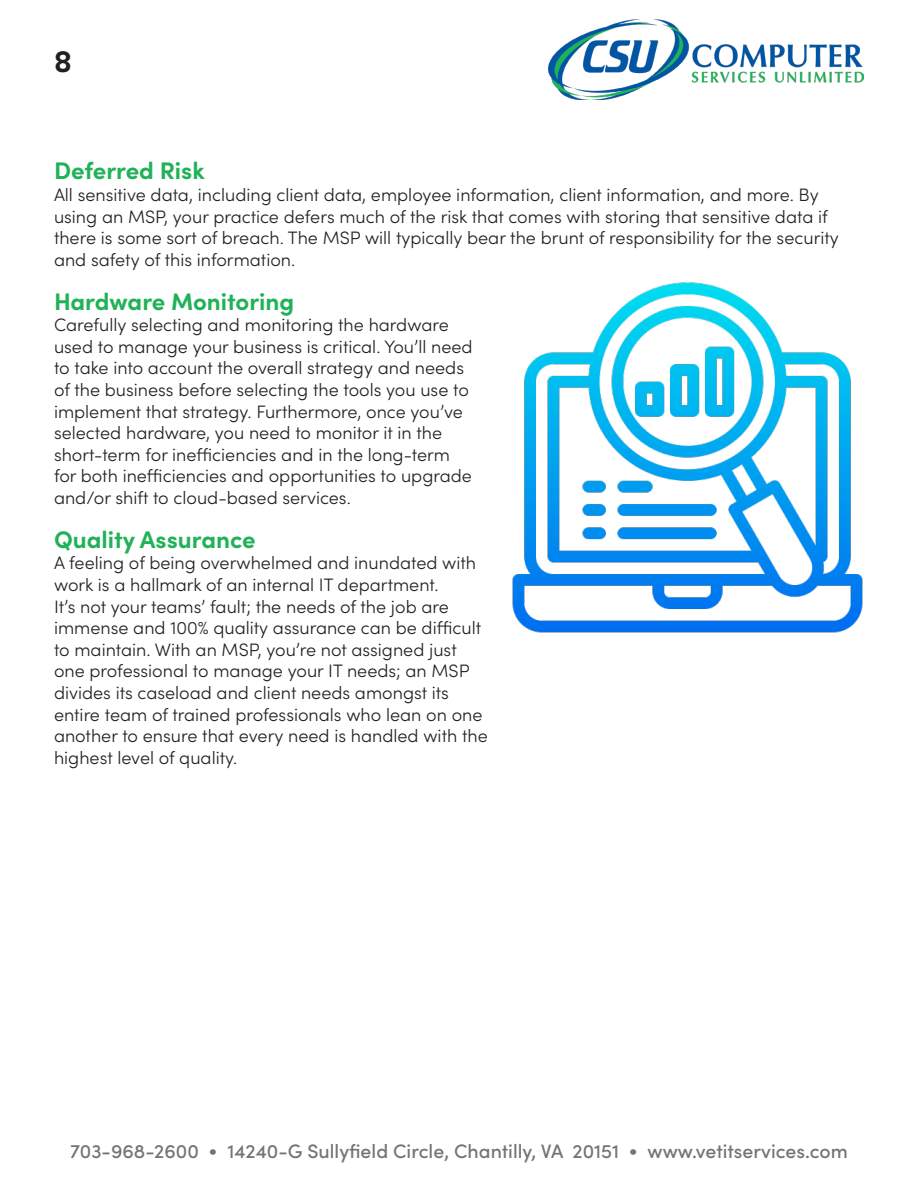
<style>
.page{position:relative;width:918px;height:1188px;background:#fff}
.page>*{position:absolute;margin:0;border:0;box-sizing:border-box;transform-origin:0 0}
.t1{font:30px "Cocon Pro";color:#231f20}
.t2{font:700 24px "Sofia Pro";color:#21b259}
.t3{font:500 19.5px "Sofia Pro";color:#727477}
.t4{font:300 18px/21.6px "Sofia Pro";color:#231f20}
</style>
<div class="page">
<img style="left:549px;top:19px;width:314px;height:80px">
<img style="left:512px;top:282px;width:351px;height:351px">
<h1 class="t1" style="left:54px;top:41px;width:19px">8</h1>
<p class="t2" style="left:54px;top:152px;width:152px">Deferred Risk</p>
<p class="t4" style="left:54px;top:183px;width:786px">All sensitive data, including client data, employee information, client information, and more. By using an MSP, your practice defers much of the risk that comes with storing that sensitive data if there is some sort of breach. The MSP will typically bear the brunt of responsibility for the security and safety of this information.</p>
<p class="t2" style="left:54px;top:283px;width:242px">Hardware Monitoring</p>
<p class="t4" style="left:54px;top:313px;width:420px">Carefully selecting and monitoring the hardware used to manage your business is critical. You’ll need to take into account the overall strategy and needs of the business before selecting the tools you use to implement that strategy. Furthermore, once you’ve selected hardware, you need to monitor it in the short-term for inefficiencies and in the long-term for both inefficiencies and opportunities to upgrade and/or shift to cloud-based services.</p>
<p class="t2" style="left:54px;top:521px;width:203px">Quality Assurance</p>
<p class="t4" style="left:54px;top:551px;width:435px">A feeling of being overwhelmed and inundated with work is a hallmark of an internal IT department.<br>It’s not your teams’ fault; the needs of the job are immense and 100% quality assurance can be difficult to maintain. With an MSP, you’re not assigned just one professional to manage your IT needs; an MSP divides its caseload and client needs amongst its entire team of trained professionals who lean on one another to ensure that every need is handled with the highest level of quality.</p>
<p class="t3" style="left:70px;top:1137px;width:779px">703-968-2600 • 14240-G Sullyfield Circle, Chantilly, VA 20151 • www.vetitservices.com</p>
</div>
